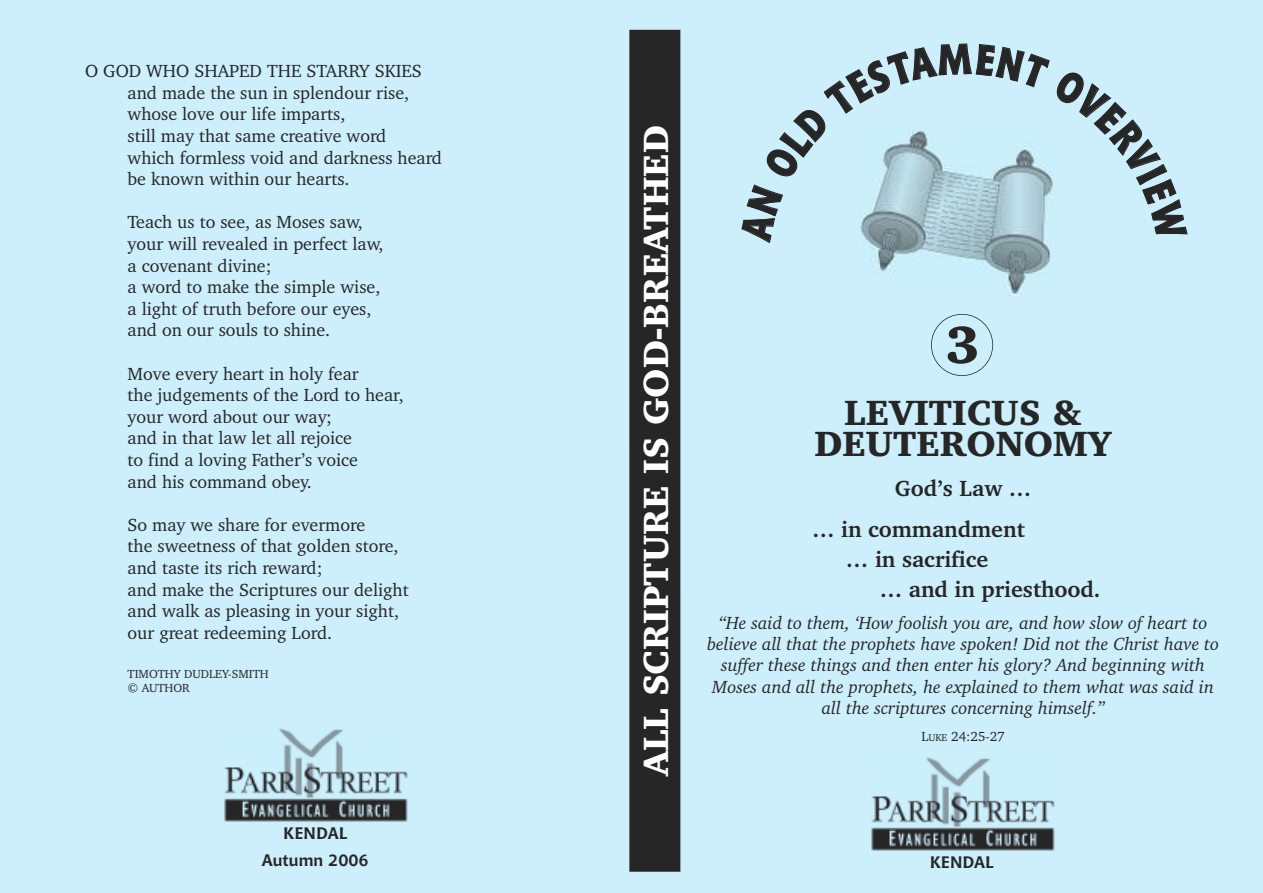
<style>
.page{position:relative;width:1263px;height:893px;background:#cceffb}
.page>*{position:absolute;margin:0;border:0;box-sizing:border-box;transform-origin:0 0}
.t1{font:900 54px "Charter IT Cby BT";color:#272627}
.t2{font:900 36px "Charter IT Cby BT";color:#fff}
.t3{font:900 36px/31.5px "Charter IT Cby BT";color:#272627;text-align:center}
.t4{font:700 22.5px/41.2px "Charter IT Cby BT";color:#272627;text-align:right}
.t5{font:18px/21.6px "Charter IT Cby BT";color:#272627}
.t6{font:italic 18px/21px "Charter IT Cby BT";color:#272627;text-align:center}
.t7{font:700 16.5px/27px "Chianti BT";color:#272627;text-align:center}
.t8{font:13.5px "Charter IT Cby BT";color:#272627}
.t9{font:12px/14.4px "Charter IT Cby BT";color:#272627}
.s1{font-size:10.2px}
</style>
<div class="page">
<img style="left:865px;top:242px;width:186px;height:54px">
<div style="left:931px;top:314px;width:62px;height:62px;border:2px solid #272627;border-radius:50%"></div>
<div style="left:629px;top:30px;width:51px;height:842px;background:#272627"></div>
<img style="left:871px;top:757px;width:184px;height:94px">
<img style="left:224px;top:728px;width:184px;height:94px">
<svg style="left:859px;top:129px;width:194px;height:113px"></svg>
<p class="t5" style="left:128px;top:62px;width:316px;text-indent:-43px">O GOD WHO SHAPED THE STARRY SKIES and made the sun in splendour rise, whose love our life imparts,<br>still may that same creative word<br>which formless void and darkness heard be known within our hearts.</p>
<p class="t5" style="left:128px;top:213px;width:257px">Teach us to see, as Moses saw, your will revealed in perfect law, a covenant divine;<br>a word to make the simple wise, a light of truth before our eyes, and on our souls to shine.</p>
<p class="t5" style="left:128px;top:364px;width:278px">Move every heart in holy fear<br>the judgements of the Lord to hear, your word about our way;<br>and in that law let all rejoice<br>to find a loving Father’s voice<br>and his command obey.</p>
<p class="t5" style="left:128px;top:515px;width:283px">So may we share for evermore<br>the sweetness of that golden store, and taste its rich reward;<br>and make the Scriptures our delight and walk as pleasing in your sight, our great redeeming Lord.</p>
<p class="t9" style="left:128px;top:667px;width:143px">TIMOTHY DUDLEY-SMITH © AUTHOR</p>
<p class="t7" style="left:262px;top:821px;width:108px">KENDAL<br>Autumn 2006</p>
<h2 class="t2" style="left:641px;top:776px;width:653px;rotate:-90deg">ALL SCRIPTURE IS GOD B- REATHED</h2>
<h1 class="t1" style="left:946px;top:323px;width:36px">3</h1>
<h2 class="t3" style="left:814px;top:400px;width:299px">LEVITICUS &amp;<br>DEUTERONOMY</h2>
<p class="t4" style="left:812px;top:469px;width:221px">God’s Law …<br>… in commandment</p>
<p class="t4" style="left:880px;top:546px;width:222px;line-height:30px;text-align:left;text-indent:-34px">… in sacrifice<br>… and in priesthood.</p>
<p class="t6" style="left:707px;top:614px;width:514px">“He said to them, ‘How foolish you are, and how slow of heart to believe all that the prophets have spoken! Did not the Christ have to suffer these things and then enter his glory? And beginning with Moses and all the prophets, he explained to them what was said in all the scriptures concerning himself.”</p>
<p class="t8" style="left:921px;top:731px;width:85px">L<span class="s1">UKE</span> 24:25-27</p>
<p class="t7" style="left:930px;top:850px;width:66px">KENDAL</p>
</div>
